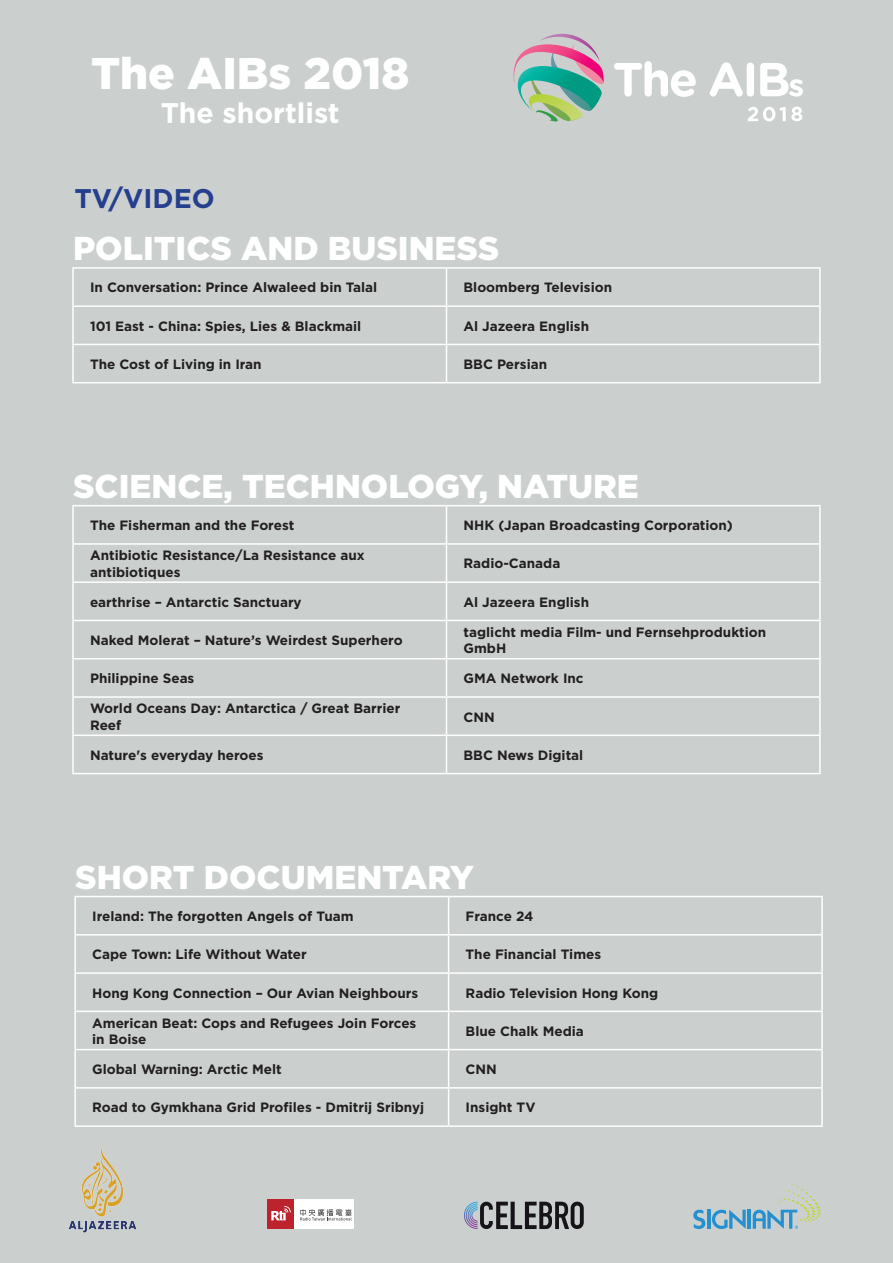
<style>
.page{position:relative;width:893px;height:1263px;background:#cbd0cf}
.page>*{position:absolute;margin:0;border:0;box-sizing:border-box;transform-origin:0 0}
.t1{font:900 44.25px "Gotham";color:#fff}
.t2{font:900 33px "Gotham";color:#fff}
.t3{font:700 28.35px "Gotham";color:#fff}
.t4{font:700 27px "Gotham";color:#253f8e}
.t5{font:700 13.5px/16.2px "Gotham";color:#231f20}
</style>
<div class="page">
<svg style="left:513px;top:34px;width:91px;height:88px"></svg>
<svg style="left:614px;top:61px;width:82px;height:36px"></svg>
<svg style="left:710px;top:62px;width:33px;height:35px"></svg>
<div style="left:747px;top:63px;width:7px;height:34px;background:#fff;border-radius:4px"></div>
<svg style="left:760px;top:63px;width:43px;height:34px"></svg>
<svg style="left:748px;top:107px;width:54px;height:14px"></svg>
<hr style="left:707px;top:1210px;width:3px;height:19px;background:#2590cf">
<hr style="left:748px;top:1210px;width:3px;height:19px;background:#2590cf">
<svg style="left:753px;top:1180px;width:68px;height:49px"></svg>
<svg style="left:712px;top:1209px;width:34px;height:20px"></svg>
<svg style="left:693px;top:1209px;width:12px;height:20px"></svg>
<svg style="left:464px;top:1202px;width:120px;height:27px"></svg>
<div style="left:268px;top:1199px;width:86px;height:30px;background:#fff"></div>
<div style="left:267px;top:1199px;width:27px;height:30px;background:#bc232c"></div>
<svg style="left:271px;top:1206px;width:20px;height:14px"></svg>
<svg style="left:300px;top:1209px;width:52px;height:11px"></svg>
<img style="left:69px;top:1146px;width:67px;height:87px">
<hr style="left:72px;top:267px;width:374px;height:2px;background:#fff">
<hr style="left:72px;top:269px;width:2px;height:36px;background:#fff">
<hr style="left:446px;top:267px;width:375px;height:2px;background:#fff">
<hr style="left:446px;top:269px;width:1px;height:36px;background:#fff">
<hr style="left:819px;top:269px;width:2px;height:36px;background:#fff">
<hr style="left:72px;top:305px;width:374px;height:2px;background:#fff">
<hr style="left:72px;top:307px;width:2px;height:37px;background:#fff">
<hr style="left:446px;top:305px;width:375px;height:2px;background:#fff">
<hr style="left:446px;top:307px;width:1px;height:37px;background:#fff">
<hr style="left:819px;top:307px;width:2px;height:37px;background:#fff">
<hr style="left:72px;top:344px;width:374px;height:1px;background:#fff">
<hr style="left:72px;top:345px;width:2px;height:37px;background:#fff">
<hr style="left:446px;top:344px;width:375px;height:1px;background:#fff">
<hr style="left:446px;top:345px;width:1px;height:37px;background:#fff">
<hr style="left:819px;top:345px;width:2px;height:37px;background:#fff">
<hr style="left:72px;top:382px;width:374px;height:1px;background:#fff">
<hr style="left:446px;top:382px;width:375px;height:1px;background:#fff">
<hr style="left:72px;top:505px;width:374px;height:1px;background:#fff">
<hr style="left:72px;top:506px;width:2px;height:37px;background:#fff">
<hr style="left:446px;top:505px;width:375px;height:1px;background:#fff">
<hr style="left:446px;top:506px;width:1px;height:37px;background:#fff">
<hr style="left:819px;top:506px;width:2px;height:37px;background:#fff">
<hr style="left:72px;top:543px;width:374px;height:2px;background:#fff">
<hr style="left:72px;top:545px;width:2px;height:36px;background:#fff">
<hr style="left:446px;top:543px;width:375px;height:2px;background:#fff">
<hr style="left:446px;top:545px;width:1px;height:36px;background:#fff">
<hr style="left:819px;top:545px;width:2px;height:36px;background:#fff">
<hr style="left:72px;top:581px;width:374px;height:2px;background:#fff">
<hr style="left:72px;top:583px;width:2px;height:37px;background:#fff">
<hr style="left:446px;top:581px;width:375px;height:2px;background:#fff">
<hr style="left:446px;top:583px;width:1px;height:37px;background:#fff">
<hr style="left:819px;top:583px;width:2px;height:37px;background:#fff">
<hr style="left:72px;top:620px;width:374px;height:1px;background:#fff">
<hr style="left:72px;top:621px;width:2px;height:37px;background:#fff">
<hr style="left:446px;top:620px;width:375px;height:1px;background:#fff">
<hr style="left:446px;top:621px;width:1px;height:37px;background:#fff">
<hr style="left:819px;top:621px;width:2px;height:37px;background:#fff">
<hr style="left:72px;top:658px;width:374px;height:1px;background:#fff">
<hr style="left:72px;top:659px;width:2px;height:37px;background:#fff">
<hr style="left:446px;top:658px;width:375px;height:1px;background:#fff">
<hr style="left:446px;top:659px;width:1px;height:37px;background:#fff">
<hr style="left:819px;top:659px;width:2px;height:37px;background:#fff">
<hr style="left:72px;top:696px;width:374px;height:2px;background:#fff">
<hr style="left:72px;top:698px;width:2px;height:36px;background:#fff">
<hr style="left:446px;top:696px;width:375px;height:2px;background:#fff">
<hr style="left:446px;top:698px;width:1px;height:36px;background:#fff">
<hr style="left:819px;top:698px;width:2px;height:36px;background:#fff">
<hr style="left:72px;top:734px;width:374px;height:2px;background:#fff">
<hr style="left:72px;top:736px;width:2px;height:37px;background:#fff">
<hr style="left:446px;top:734px;width:375px;height:2px;background:#fff">
<hr style="left:446px;top:736px;width:1px;height:37px;background:#fff">
<hr style="left:819px;top:736px;width:2px;height:37px;background:#fff">
<hr style="left:72px;top:773px;width:374px;height:1px;background:#fff">
<hr style="left:446px;top:773px;width:375px;height:1px;background:#fff">
<hr style="left:74px;top:896px;width:375px;height:1px;background:#fff">
<hr style="left:74px;top:897px;width:2px;height:37px;background:#fff">
<hr style="left:449px;top:896px;width:374px;height:1px;background:#fff">
<hr style="left:448px;top:897px;width:1px;height:37px;background:#fff">
<hr style="left:821px;top:897px;width:2px;height:37px;background:#fff">
<hr style="left:74px;top:934px;width:375px;height:1px;background:#fff">
<hr style="left:74px;top:935px;width:2px;height:37px;background:#fff">
<hr style="left:449px;top:934px;width:374px;height:1px;background:#fff">
<hr style="left:448px;top:935px;width:1px;height:37px;background:#fff">
<hr style="left:821px;top:935px;width:2px;height:37px;background:#fff">
<hr style="left:74px;top:972px;width:375px;height:2px;background:#fff">
<hr style="left:74px;top:974px;width:2px;height:36px;background:#fff">
<hr style="left:449px;top:972px;width:374px;height:2px;background:#fff">
<hr style="left:448px;top:974px;width:1px;height:36px;background:#fff">
<hr style="left:821px;top:974px;width:2px;height:36px;background:#fff">
<hr style="left:74px;top:1010px;width:375px;height:2px;background:#fff">
<hr style="left:74px;top:1012px;width:2px;height:37px;background:#fff">
<hr style="left:449px;top:1010px;width:374px;height:2px;background:#fff">
<hr style="left:448px;top:1012px;width:1px;height:37px;background:#fff">
<hr style="left:821px;top:1012px;width:2px;height:37px;background:#fff">
<hr style="left:74px;top:1049px;width:375px;height:1px;background:#fff">
<hr style="left:74px;top:1050px;width:2px;height:37px;background:#fff">
<hr style="left:449px;top:1049px;width:374px;height:1px;background:#fff">
<hr style="left:448px;top:1050px;width:1px;height:37px;background:#fff">
<hr style="left:821px;top:1050px;width:2px;height:37px;background:#fff">
<hr style="left:74px;top:1087px;width:375px;height:2px;background:#fff">
<hr style="left:74px;top:1089px;width:2px;height:36px;background:#fff">
<hr style="left:449px;top:1087px;width:374px;height:2px;background:#fff">
<hr style="left:448px;top:1089px;width:1px;height:36px;background:#fff">
<hr style="left:821px;top:1089px;width:2px;height:36px;background:#fff">
<hr style="left:74px;top:1125px;width:375px;height:2px;background:#fff">
<hr style="left:449px;top:1125px;width:374px;height:2px;background:#fff">
<h1 class="t1" style="left:91px;top:43px;width:320px">The AIBs 2018</h1>
<h3 class="t3" style="left:161px;top:95px;width:180px">The shortlist</h3>
<h3 class="t4" style="left:74px;top:180px;width:142px">TV/VIDEO</h3>
<h2 class="t2" style="left:73px;top:226px;width:428px">POLITICS AND BUSINESS</h2>
<p class="t5" style="left:90px;top:279px;width:289px">In Conversation: Prince Alwaleed bin Talal</p>
<p class="t5" style="left:463px;top:279px;width:150px">Bloomberg Television</p>
<p class="t5" style="left:90px;top:318px;width:273px">101 East - China: Spies, Lies &amp; Blackmail</p>
<p class="t5" style="left:463px;top:318px;width:127px">Al Jazeera English</p>
<p class="t5" style="left:90px;top:356px;width:173px">The Cost of Living in Iran</p>
<p class="t5" style="left:463px;top:356px;width:85px">BBC Persian</p>
<h2 class="t2" style="left:73px;top:464px;width:567px">SCIENCE, TECHNOLOGY, NATURE</h2>
<p class="t5" style="left:90px;top:517px;width:206px">The Fisherman and the Forest</p>
<p class="t5" style="left:463px;top:517px;width:271px">NHK (Japan Broadcasting Corporation)</p>
<p class="t5" style="left:90px;top:547px;width:276px">Antibiotic Resistance/La Resistance aux antibiotiques</p>
<p class="t5" style="left:463px;top:555px;width:98px">Radio-Canada</p>
<p class="t5" style="left:90px;top:594px;width:213px">earthrise – Antarctic Sanctuary</p>
<p class="t5" style="left:463px;top:594px;width:127px">Al Jazeera English</p>
<p class="t5" style="left:90px;top:632px;width:314px">Naked Molerat – Nature’s Weirdest Superhero</p>
<p class="t5" style="left:463px;top:624px;width:304px">taglicht media Film- und Fernsehproduktion<br>GmbH</p>
<p class="t5" style="left:90px;top:670px;width:106px">Philippine Seas</p>
<p class="t5" style="left:463px;top:670px;width:122px">GMA Network Inc</p>
<p class="t5" style="left:90px;top:700px;width:312px">World Oceans Day: Antarctica / Great Barrier<br>Reef</p>
<p class="t5" style="left:463px;top:709px;width:33px">CNN</p>
<p class="t5" style="left:90px;top:747px;width:175px">Nature's everyday heroes</p>
<p class="t5" style="left:463px;top:747px;width:121px">BBC News Digital</p>
<h2 class="t2" style="left:75px;top:854px;width:400px">SHORT DOCUMENTARY</h2>
<p class="t5" style="left:92px;top:908px;width:263px">Ireland: The forgotten Angels of Tuam</p>
<p class="t5" style="left:466px;top:908px;width:69px">France 24</p>
<p class="t5" style="left:92px;top:946px;width:216px">Cape Town: Life Without Water</p>
<p class="t5" style="left:466px;top:946px;width:137px">The Financial Times</p>
<p class="t5" style="left:92px;top:985px;width:328px">Hong Kong Connection – Our Avian Neighbours</p>
<p class="t5" style="left:466px;top:985px;width:194px">Radio Television Hong Kong</p>
<p class="t5" style="left:92px;top:1015px;width:326px">American Beat: Cops and Refugees Join Forces in Boise</p>
<p class="t5" style="left:466px;top:1023px;width:120px">Blue Chalk Media</p>
<p class="t5" style="left:92px;top:1061px;width:191px">Global Warning: Arctic Melt</p>
<p class="t5" style="left:466px;top:1061px;width:33px">CNN</p>
<p class="t5" style="left:92px;top:1099px;width:334px">Road to Gymkhana Grid Profiles - Dmitrij Sribnyj</p>
<p class="t5" style="left:466px;top:1099px;width:71px">Insight TV</p>
</div>
